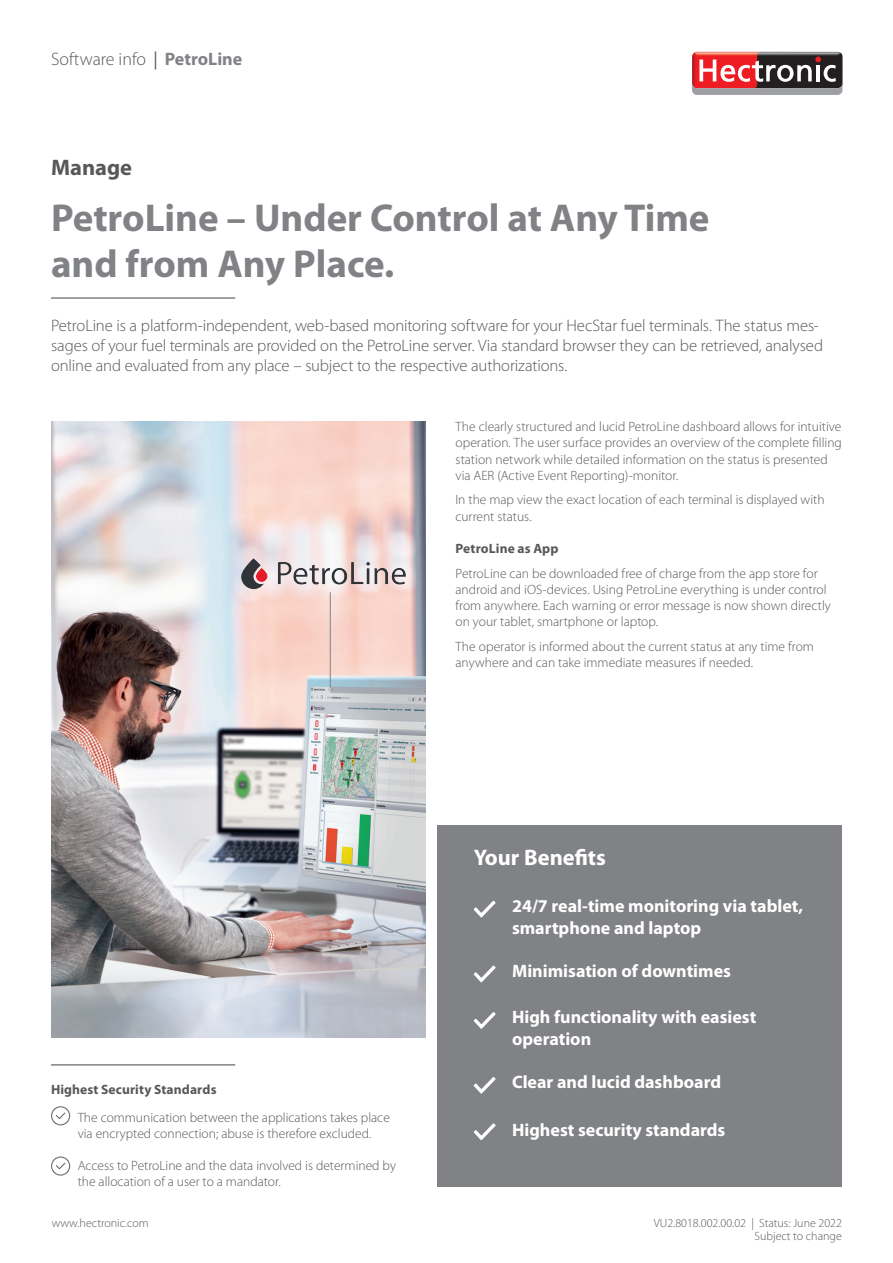
<style>
.page{position:relative;width:893px;height:1263px;background:#fff}
.page>*{position:absolute;margin:0;border:0;box-sizing:border-box;transform-origin:0 0}
.t1{font:700 39px/46.8px "Myriad Pro";color:#808285}
.t2{font:700 22.5px "Myriad Pro";color:#fff}
.t3{font:700 22.5px "Myriad Pro";color:#57585a}
.t4{font:700 18px/21.6px "Myriad Pro";color:#fff}
.t5{font:300 18px "Myriad Pro";color:#57585a}
.t6{font:300 16.65px/20px "Myriad Pro";letter-spacing:-.01em;color:#57585a}
.t7{font:300 13.5px/16.2px "Myriad Pro";color:#57585a}
.t8{font:700 13.5px "Myriad Pro";letter-spacing:.01em;color:#57585a}
.t9{font:300 12px/13.5px "Myriad Pro";color:#57585a;text-align:right}
.s1{font-weight:400}
.s2{font-weight:700;color:#808285}
</style>
<div class="page">
<img style="left:692px;top:52px;width:150px;height:5px">
<svg style="left:692px;top:57px;width:150px;height:38px;background:#996062"></svg>
<hr style="left:51px;top:297px;width:184px;height:2px;background:#808285">
<div style="left:437px;top:825px;width:405px;height:361px;background:#808285"></div>
<svg style="left:474px;top:901px;width:22px;height:16px"></svg>
<svg style="left:474px;top:965px;width:22px;height:17px"></svg>
<svg style="left:474px;top:1012px;width:22px;height:17px"></svg>
<svg style="left:474px;top:1077px;width:22px;height:17px"></svg>
<svg style="left:474px;top:1123px;width:22px;height:17px"></svg>
<hr style="left:51px;top:1064px;width:184px;height:1px;background:#808285">
<img style="left:51px;top:421px;width:374px;height:616px">
<svg style="left:51px;top:1106px;width:19px;height:19px"></svg>
<img style="left:235px;top:550px;width:177px;height:47px">
<hr style="left:330px;top:592px;width:1px;height:96px;background:#808285">
<svg style="left:51px;top:1156px;width:19px;height:19px"></svg>
<h3 class="t5" style="left:51px;top:49px;width:193px">Software info <span class="s1">|</span> <span class="s2">PetroLine</span></h3>
<h2 class="t3" style="left:51px;top:153px;width:83px">Manage</h2>
<h1 class="t1" style="left:51px;top:193px;width:660px">PetroLine – Under Control at Any Time and from Any Place.</h1>
<p class="t6" style="left:51px;top:316px;width:774px">PetroLine is a platform-independent, web-based monitoring software for your HecStar fuel terminals. The status mes&shy;sages of your fuel terminals are provided on the PetroLine server. Via standard browser they can be retrieved, analysed online and evaluated from any place – subject to the respective authorizations.</p>
<p class="t7" style="left:455px;top:419px;width:388px">The clearly structured and lucid PetroLine dashboard allows for intuitive operation. The user surface provides an overview of the complete filling station network while detailed information on the status is presented via AER (Active Event Reporting)-monitor.</p>
<p class="t7" style="left:455px;top:492px;width:371px">In the map view the exact location of each terminal is displayed with current status.</p>
<p class="t8" style="left:455px;top:540px;width:105px">PetroLine as App</p>
<p class="t7" style="left:455px;top:565px;width:377px">PetroLine can be downloaded free of charge from the app store for android and iOS-devices. Using PetroLine everything is under control from anywhere. Each warning or error message is now shown directly on your tablet, smartphone or laptop.</p>
<p class="t7" style="left:455px;top:639px;width:360px">The operator is informed about the current status at any time from anywhere and can take immediate measures if needed.</p>
<p class="t8" style="left:51px;top:1081px;width:167px">Highest Security Standards</p>
<p class="t7" style="left:78px;top:1109px;width:314px">The communication between the applications takes place via encrypted connection; abuse is therefore excluded.</p>
<p class="t7" style="left:78px;top:1158px;width:320px">Access to PetroLine and the data involved is determined by the allocation of a user to a mandator.</p>
<p class="t9" style="left:52px;top:1216px;width:98px">www.hectronic.com</p>
<h2 class="t2" style="left:474px;top:843px;width:134px">Your Benefits</h2>
<h3 class="t4" style="left:512px;top:894px;width:292px">24/7 real-time monitoring via tablet, smartphone and laptop</h3>
<h3 class="t4" style="left:512px;top:959px;width:220px">Minimisation of downtimes</h3>
<h3 class="t4" style="left:512px;top:1006px;width:246px">High functionality with easiest operation</h3>
<h3 class="t4" style="left:512px;top:1071px;width:211px">Clear and lucid dashboard</h3>
<h3 class="t4" style="left:512px;top:1118px;width:215px">Highest security standards</h3>
<p class="t9" style="left:654px;top:1216px;width:190px">VU2.8018.002.00.02 | Status: June 2022<br>Subject to change</p>
</div>
